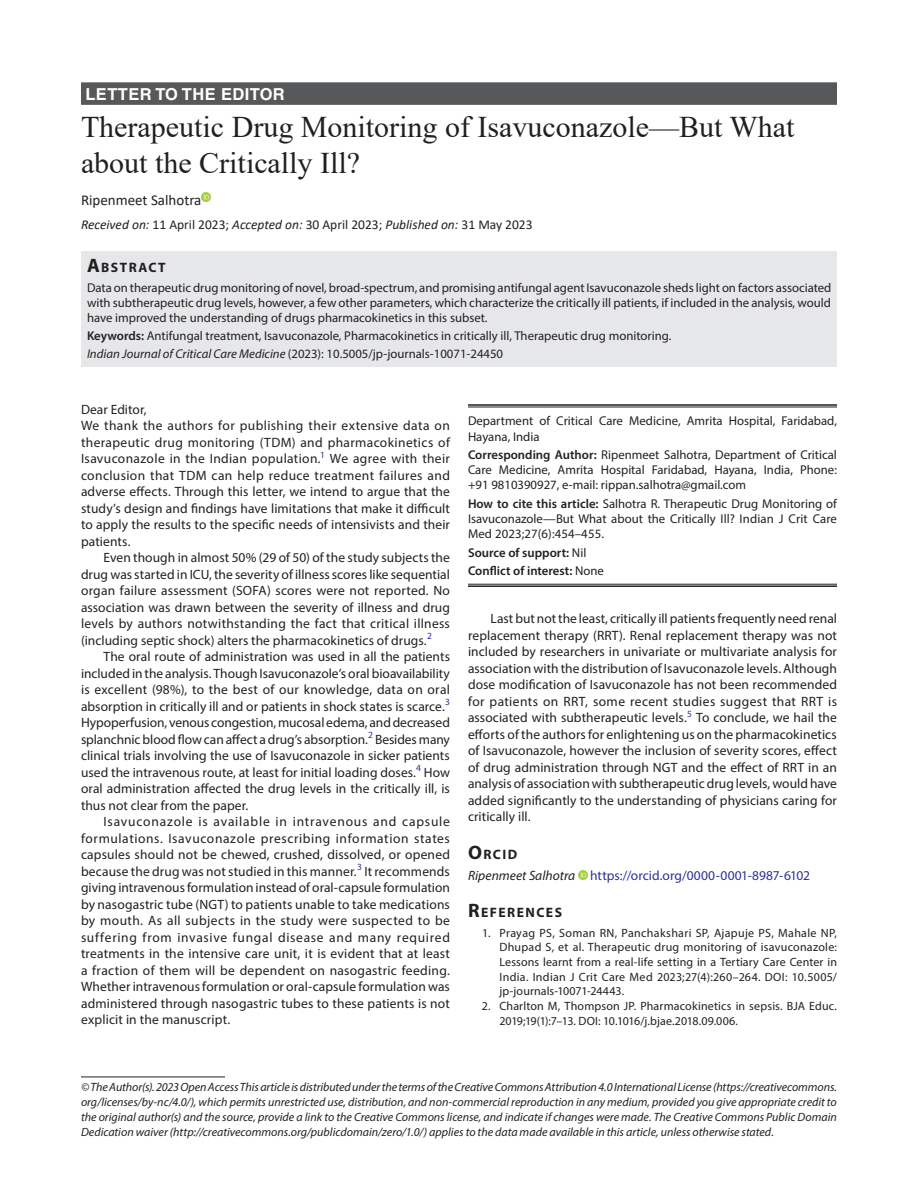
<style>
.page{position:relative;width:918px;height:1188px;background:#fff}
.page>*{position:absolute;margin:0;border:0;box-sizing:border-box;transform-origin:0 0}
.t1{font:30px/36px "Times New Roman";color:#231f20}
.ArticleType{font:700 16.5px "Helvetica LT Std";letter-spacing:.025em;color:#fff}
.AuthorName{font:15px "Calibri";color:#231f20}
.Head-1{font:700 13.65px "Myriad Pro";letter-spacing:.105em;color:#231f20}
.AbstractTitle{font:700 13.65px "Myriad Pro";letter-spacing:.105em;color:#231f20}
.Para-Indent{font:13.5px/16.5px "Myriad Pro";letter-spacing:.005em;color:#231f20;text-align:justify}
.Para-NoIndent{font:13.5px/16.5px "Myriad Pro";letter-spacing:.005em;color:#231f20;text-align:justify}
.PAS_History{font:italic 13.5px "Calibri";color:#231f20}
.Para-NoIndent-2{font:13.5px "Myriad Pro";color:#2e3092}
.Abstract-Para_Normal{font:12.75px/15px "Myriad Pro";color:#231f20;text-align:justify}
.Corresponding_Author{font:12.75px/15.3px "Myriad Pro";color:#231f20;text-align:justify}
.How_to_Cite{font:12.75px/15.3px "Myriad Pro";letter-spacing:.005em;color:#231f20;text-align:justify}
.Keywords{font:12.75px "Myriad Pro";color:#231f20}
.JT_DOI{font:12.75px "Myriad Pro";color:#231f20}
.Affiliation-first{font:12.75px/15.3px "Myriad Pro";color:#231f20}
.COI{font:600 12.75px "Myriad Pro";color:#231f20}
.Source{font:600 12.75px "Myriad Pro";color:#231f20}
.FootNote{font:italic 12px/15px "Myriad Pro";color:#231f20;text-align:justify}
.References{font:12px/14.7px "Myriad Pro";letter-spacing:.015em;color:#231f20;text-align:justify}
.s1{font-style:normal}
.s2{font-size:19.5px}
.s3{font-weight:600}
.s4{font-style:italic}
.s5{font-weight:400}
.s6{font-style:italic;color:#231f20}
</style>
<div class="page">
<div style="left:81px;top:82px;width:756px;height:23px;background:#57585a"></div>
<div style="left:81px;top:251px;width:756px;height:26px;background:#e6e7e9"></div>
<div style="left:81px;top:276px;width:756px;height:55px;background:#e6e7e9"></div>
<div style="left:81px;top:324px;width:756px;height:25px;background:#e6e7e9"></div>
<div style="left:81px;top:342px;width:756px;height:25px;background:#e6e7e9"></div>
<svg style="left:201px;top:192px;width:10px;height:10px"></svg>
<svg style="left:578px;top:871px;width:9px;height:9px"></svg>
<hr style="left:81px;top:1077px;width:144px;height:1px;background:#231f20">
<hr style="left:468px;top:404px;width:369px;height:2px;background:#231f20">
<hr style="left:468px;top:407px;width:369px;height:1px;background:#231f20">
<hr style="left:468px;top:584px;width:369px;height:1px;background:#231f20">
<hr style="left:468px;top:585px;width:369px;height:2px;background:#231f20">
<p class="ArticleType" style="left:86px;top:84px;width:201px">LETTER TO THE EDITOR</p>
<p class="t1" style="left:81px;top:108px;width:715px">Therapeutic Drug Monitoring of Isavuconazole—But What about the Critically Ill?</p>
<p class="AuthorName" style="left:81px;top:189px;width:122px">Ripenmeet Salhotra</p>
<p class="PAS_History" style="left:81px;top:215px;width:453px">Received on: <span class="s1">11 April 2023;</span> Accepted on: <span class="s1">30 April 2023;</span> Published on: <span class="s1">31 May 2023</span></p>
<p class="AbstractTitle" style="left:87px;top:259px;width:80px"><span class="s2">A</span>BSTRACT</p>
<p class="Abstract-Para_Normal" style="left:87px;top:280px;width:746px">Data on therapeutic drug monitoring of novel, broad-spectrum, and promising antifungal agent Isavuconazole sheds light on factors associated with subtherapeutic drug levels, however, a few other parameters, which characterize the critically ill patients, if included in the analysis, would have improved the understanding of drugs pharmacokinetics in this subset.</p>
<p class="Keywords" style="left:87px;top:327px;width:586px"><span class="s3">Keywords:</span> Antifungal treatment, Isavuconazole, Pharmacokinetics in critically ill, Therapeutic drug monitoring.</p>
<p class="JT_DOI" style="left:87px;top:345px;width:418px"><span class="s4">Indian Journal of Critical Care Medicine</span> (2023): 10.5005/jp-journals-10071-24450</p>
<p class="Para-NoIndent" style="left:81px;top:401px;width:67px">Dear Editor,</p>
<p class="Para-NoIndent" style="left:81px;top:417px;width:371px">We thank the authors for publishing their extensive data on therapeutic drug monitoring (TDM) and pharmacokinetics of Isavuconazole in the Indian population.<sup>1</sup> We agree with their conclusion that TDM can help reduce treatment failures and adverse effects. Through this letter, we intend to argue that the study’s design and findings have limitations that make it difficult to apply the results to the specific needs of intensivists and their patients.</p>
<p class="Para-Indent" style="left:81px;top:549px;width:371px;text-indent:22px">Even though in almost 50% (29 of 50) of the study subjects the drug was started in ICU, the severity of illness scores like sequential organ failure assessment (SOFA) scores were not reported. No association was drawn between the severity of illness and drug levels by authors notwithstanding the fact that critical illness (including septic shock) alters the pharmacokinetics of drugs.<sup>2</sup></p>
<p class="Para-Indent" style="left:81px;top:648px;width:371px;text-indent:22px">The oral route of administration was used in all the patients included in the analysis. Though Isavuconazole’s oral bioavailability is excellent (98%), to the best of our knowledge, data on oral absorption in critically ill and or patients in shock states is scarce.<sup>3<br></sup>Hypoperfusion, venous congestion, mucosal edema, and decreased splanchnic blood flow can affect a drug’s absorption.<sup>2</sup> Besides many clinical trials involving the use of Isavuconazole in sicker patients used the intravenous route, at least for initial loading doses.<sup>4</sup> How oral administration affected the drug levels in the critically ill, is thus not clear from the paper.</p>
<p class="Para-Indent" style="left:81px;top:813px;width:371px;text-indent:22px">Isavuconazole is available in intravenous and capsule formulations. Isavuconazole prescribing information states capsules should not be chewed, crushed, dissolved, or opened because the drug was not studied in this manner.<sup>3</sup> It recommends giving intravenous formulation instead of oral-capsule formulation by nasogastric tube (NGT) to patients unable to take medications by mouth. As all subjects in the study were suspected to be suffering from invasive fungal disease and many required treatments in the intensive care unit, it is evident that at least a fraction of them will be dependent on nasogastric feeding.<br>Whether intravenous formulation or oral-capsule formulation was administered through nasogastric tubes to these patients is not explicit in the manuscript.</p>
<p class="Affiliation-first" style="left:468px;top:413px;width:371px">Department of Critical Care Medicine, Amrita Hospital, Faridabad,<br>Hayana, India</p>
<p class="Corresponding_Author" style="left:468px;top:447px;width:371px"><span class="s3">Corresponding Author:</span> Ripenmeet Salhotra, Department of Critical Care Medicine, Amrita Hospital Faridabad, Hayana, India, Phone: +91 9810390927, e-mail: rippan.salhotra@gmail.com</p>
<p class="How_to_Cite" style="left:468px;top:496px;width:371px"><span class="s3">How to cite this article:</span> Salhotra R. Therapeutic Drug Monitoring of Isavuconazole—But What about the Critically Ill? Indian J Crit Care Med 2023;27(6):454–455.</p>
<p class="Source" style="left:468px;top:544px;width:120px">Source of support: <span class="s5">Nil</span></p>
<p class="COI" style="left:468px;top:563px;width:137px">Conflict of interest: <span class="s5">None</span></p>
<p class="Para-Indent" style="left:468px;top:610px;width:371px;text-indent:22px">Last but not the least, critically ill patients frequently need renal replacement therapy (RRT). Renal replacement therapy was not included by researchers in univariate or multivariate analysis for association with the distribution of Isavuconazole levels. Although dose modification of Isavuconazole has not been recommended for patients on RRT, some recent studies suggest that RRT is associated with subtherapeutic levels.<sup>5</sup> To conclude, we hail the efforts of the authors for enlightening us on the pharmacokinetics of Isavuconazole, however the inclusion of severity scores, effect of drug administration through NGT and the effect of RRT in an analysis of association with subtherapeutic drug levels, would have added significantly to the understanding of physicians caring for critically ill.</p>
<p class="Head-1" style="left:468px;top:845px;width:51px"><span class="s2">O</span>RCID</p>
<p class="Para-NoIndent-2" style="left:468px;top:867px;width:344px"><span class="s6">Ripenmeet Salhotra</span> https://orcid.org/0000-0001-8987-6102</p>
<p class="Head-1" style="left:468px;top:904px;width:96px"><span class="s2">R</span>EFERENCES</p>
<p class="References" style="left:500px;top:925px;width:339px;text-indent:-17px">1. Prayag PS, Soman RN, Panchakshari SP, Ajapuje PS, Mahale NP, Dhupad S, et al. Therapeutic drug monitoring of isavuconazole:<br>Lessons learnt from a real-life setting in a Tertiary Care Center in India. Indian J Crit Care Med 2023;27(4):260–264. DOI: 10.5005/ jp-journals-10071-24443.</p>
<p class="References" style="left:500px;top:998px;width:339px;text-indent:-18px">2. Charlton M, Thompson JP. Pharmacokinetics in sepsis. BJA Educ.<br>2019;19(1):7–13. DOI: 10.1016/j.bjae.2018.09.006.</p>
<p class="FootNote" style="left:81px;top:1079px;width:758px">© The Author(s). 2023 Open Access This article is distributed under the terms of the Creative Commons Attribution 4.0 International License (https://creativecommons. org/licenses/by-nc/4.0/), which permits unrestricted use, distribution, and non-commercial reproduction in any medium, provided you give appropriate credit to the original author(s) and the source, provide a link to the Creative Commons license, and indicate if changes were made. The Creative Commons Public Domain Dedication waiver (http://creativecommons.org/publicdomain/zero/1.0/) applies to the data made available in this article, unless otherwise stated.</p>
</div>
